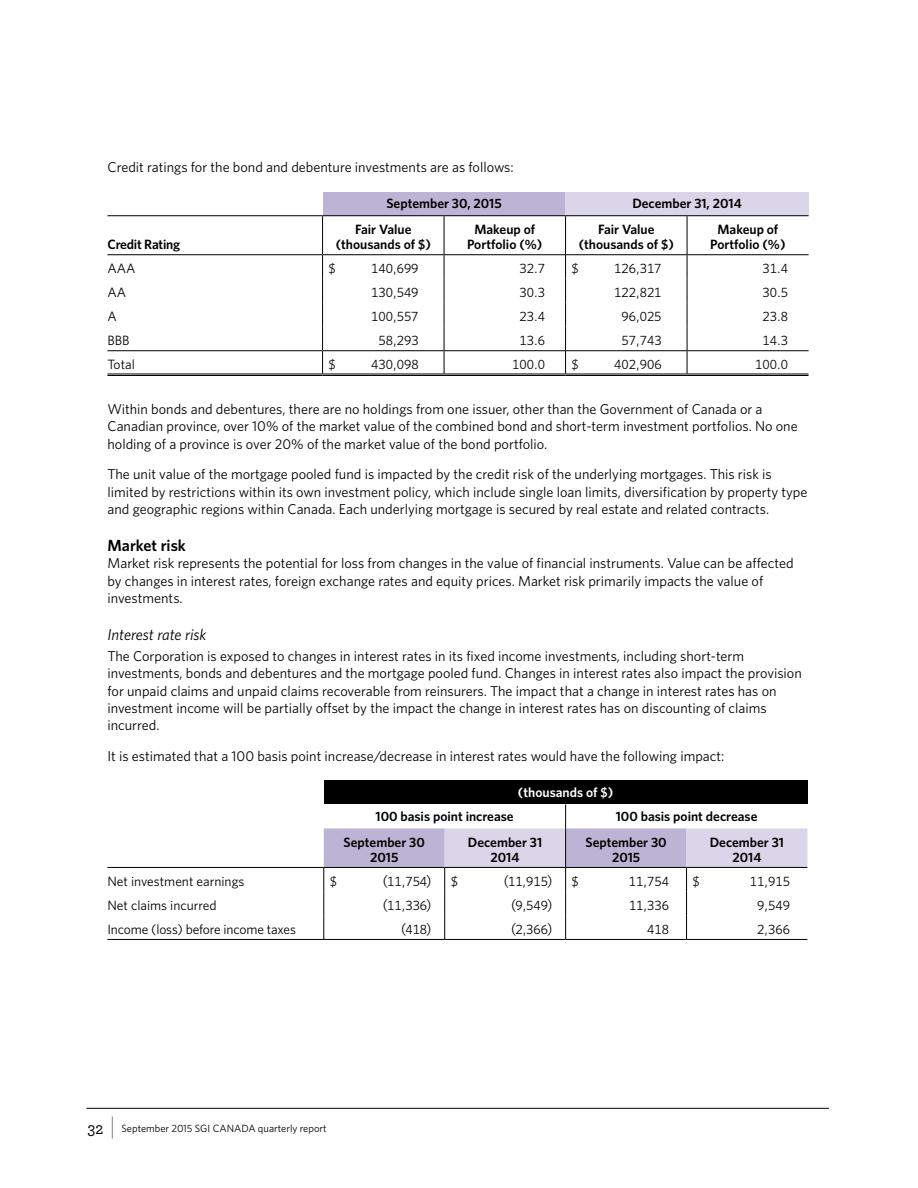
<style>
.page{position:relative;width:918px;height:1188px;background:#fff}
.page>*{position:absolute;margin:0;border:0;box-sizing:border-box;transform-origin:0 0}
.t1{font:600 16.2px "Whitney";color:#000}
.t2{font:italic 15.75px "Whitney";color:#000}
.t3{font:14.25px/17.2px "Whitney";color:#000}
.t4{font:600 13.5px/15px "Whitney";color:#000;text-align:center}
.t5{font:13.5px "Whitney Numeric";color:#000}
.t6{font:13.5px "Whitney";color:#000}
.t7{font:600 13.5px "Whitney";color:#fff}
.t8{font:10.5px "Whitney";color:#000}
.s1{font-family:"Archer";font-weight:500;font-size:17.25px}
.s2{font-size:24.3px}
</style>
<div class="page">
<hr style="left:86px;top:1108px;width:743px;height:1px;background:#000">
<div style="left:323px;top:192px;width:243px;height:24px;background:#bdb4d5"></div>
<div style="left:566px;top:192px;width:243px;height:24px;background:#dad5e8"></div>
<hr style="left:107px;top:215px;width:216px;height:1px;background:#000">
<hr style="left:323px;top:215px;width:121px;height:1px;background:#000">
<hr style="left:444px;top:215px;width:122px;height:1px;background:#000">
<hr style="left:566px;top:215px;width:121px;height:1px;background:#000">
<hr style="left:687px;top:215px;width:122px;height:1px;background:#000">
<hr style="left:107px;top:254px;width:216px;height:1px;background:#000">
<hr style="left:107px;top:374px;width:216px;height:1px;background:#000">
<hr style="left:107px;top:375px;width:216px;height:1px;background:#000">
<svg style="left:444px;top:255px;width:1px;height:119px"></svg>
<svg style="left:687px;top:255px;width:1px;height:119px"></svg>
<hr style="left:323px;top:254px;width:121px;height:1px;background:#000">
<hr style="left:444px;top:254px;width:121px;height:1px;background:#000">
<hr style="left:566px;top:254px;width:121px;height:1px;background:#000">
<hr style="left:687px;top:254px;width:122px;height:1px;background:#000">
<svg style="left:322px;top:255px;width:1px;height:119px"></svg>
<hr style="left:323px;top:374px;width:121px;height:1px;background:#000">
<hr style="left:323px;top:375px;width:121px;height:1px;background:#000">
<hr style="left:444px;top:374px;width:122px;height:1px;background:#000">
<hr style="left:444px;top:375px;width:122px;height:1px;background:#000">
<hr style="left:566px;top:374px;width:121px;height:1px;background:#000">
<hr style="left:566px;top:375px;width:121px;height:1px;background:#000">
<hr style="left:687px;top:374px;width:122px;height:1px;background:#000">
<hr style="left:687px;top:375px;width:122px;height:1px;background:#000">
<hr style="left:322px;top:216px;width:1px;height:38px;background:#000">
<hr style="left:444px;top:216px;width:1px;height:38px;background:#000">
<hr style="left:687px;top:216px;width:1px;height:38px;background:#000">
<hr style="left:107px;top:350px;width:216px;height:1px;background:#000">
<hr style="left:323px;top:350px;width:121px;height:1px;background:#000">
<hr style="left:444px;top:350px;width:121px;height:1px;background:#000">
<hr style="left:566px;top:350px;width:121px;height:1px;background:#000">
<hr style="left:687px;top:350px;width:122px;height:1px;background:#000">
<hr style="left:565px;top:216px;width:1px;height:39px;background:#000">
<svg style="left:565px;top:255px;width:1px;height:119px"></svg>
<div style="left:324px;top:780px;width:483px;height:24px;background:#000"></div>
<hr style="left:107px;top:867px;width:217px;height:1px;background:#000">
<hr style="left:107px;top:939px;width:217px;height:1px;background:#000">
<hr style="left:324px;top:939px;width:121px;height:1px;background:#000">
<hr style="left:445px;top:939px;width:121px;height:1px;background:#000">
<hr style="left:566px;top:939px;width:121px;height:1px;background:#000">
<hr style="left:687px;top:939px;width:120px;height:1px;background:#000">
<svg style="left:324px;top:804px;width:483px;height:135px"></svg>
<p class="t3" style="left:107px;top:158px;width:408px">Credit ratings for the bond and debenture investments are as follows:</p>
<p class="t4" style="left:386px;top:196px;width:117px">September 30, 2015</p>
<p class="t4" style="left:632px;top:196px;width:111px">December 31, 2014</p>
<p class="t4" style="left:107px;top:237px;width:74px">Credit Rating</p>
<p class="t4" style="left:336px;top:222px;width:97px">Fair Value (thousands of $)</p>
<p class="t4" style="left:467px;top:222px;width:77px">Makeup of<br>Portfolio (%)</p>
<p class="t4" style="left:579px;top:222px;width:97px">Fair Value (thousands of $)</p>
<p class="t4" style="left:710px;top:222px;width:77px">Makeup of<br>Portfolio (%)</p>
<p class="t6" style="left:107px;top:261px;width:29px">AAA</p>
<p class="t5" style="left:329px;top:262px;width:9px">$</p>
<p class="t5" style="left:371px;top:262px;width:49px">140,699</p>
<p class="t5" style="left:520px;top:262px;width:27px">32.7</p>
<p class="t5" style="left:572px;top:262px;width:9px">$</p>
<p class="t5" style="left:614px;top:262px;width:49px">126,317</p>
<p class="t5" style="left:763px;top:262px;width:27px">31.4</p>
<p class="t6" style="left:107px;top:285px;width:20px">AA</p>
<p class="t5" style="left:371px;top:286px;width:49px">130,549</p>
<p class="t5" style="left:520px;top:286px;width:27px">30.3</p>
<p class="t5" style="left:614px;top:286px;width:49px">122,821</p>
<p class="t5" style="left:763px;top:286px;width:27px">30.5</p>
<p class="t6" style="left:108px;top:309px;width:11px">A</p>
<p class="t5" style="left:371px;top:310px;width:49px">100,557</p>
<p class="t5" style="left:520px;top:310px;width:27px">23.4</p>
<p class="t5" style="left:622px;top:310px;width:42px">96,025</p>
<p class="t5" style="left:763px;top:310px;width:27px">23.8</p>
<p class="t6" style="left:108px;top:333px;width:24px">BBB</p>
<p class="t5" style="left:379px;top:334px;width:42px">58,293</p>
<p class="t5" style="left:520px;top:334px;width:27px">13.6</p>
<p class="t5" style="left:622px;top:334px;width:42px">57,743</p>
<p class="t5" style="left:763px;top:334px;width:27px">14.3</p>
<p class="t6" style="left:108px;top:357px;width:29px">Total</p>
<p class="t5" style="left:329px;top:358px;width:9px">$</p>
<p class="t5" style="left:371px;top:358px;width:49px">430,098</p>
<p class="t5" style="left:512px;top:358px;width:34px">100.0</p>
<p class="t5" style="left:572px;top:358px;width:9px">$</p>
<p class="t5" style="left:614px;top:358px;width:49px">402,906</p>
<p class="t5" style="left:755px;top:358px;width:34px">100.0</p>
<p class="t3" style="left:107px;top:400px;width:692px">Within bonds and debentures, there are no holdings from one issuer, other than the Government of Canada or a<br>Canadian province, over 10% of the market value of the combined bond and short-term investment portfolios. No one holding of a province is over 20% of the market value of the bond portfolio.</p>
<p class="t3" style="left:107px;top:465px;width:702px">The unit value of the mortgage pooled fund is impacted by the credit risk of the underlying mortgages. This risk is limited by restrictions within its own investment policy, which include single loan limits, diversification by property type and geographic regions within Canada. Each underlying mortgage is secured by real estate and related contracts.</p>
<p class="t1" style="left:107px;top:536px;width:80px">Market risk</p>
<p class="t3" style="left:107px;top:554px;width:688px">Market risk represents the potential for loss from changes in the value of financial instruments. Value can be affected by changes in interest rates, foreign exchange rates and equity prices. Market risk primarily impacts the value of investments.</p>
<p class="t2" style="left:107px;top:625px;width:101px">Interest rate risk</p>
<p class="t3" style="left:107px;top:647px;width:696px">The Corporation is exposed to changes in interest rates in its fixed income investments, including short-term investments, bonds and debentures and the mortgage pooled fund. Changes in interest rates also impact the provision for unpaid claims and unpaid claims recoverable from reinsurers. The impact that a change in interest rates has on investment income will be partially offset by the impact the change in interest rates has on discounting of claims incurred.</p>
<p class="t3" style="left:107px;top:747px;width:619px">It is estimated that a 100 basis point increase/decrease in interest rates would have the following impact:</p>
<p class="t7" style="left:518px;top:784px;width:97px">(thousands of $)</p>
<p class="t4" style="left:376px;top:809px;width:140px">100 basis point increase</p>
<p class="t4" style="left:616px;top:809px;width:143px">100 basis point decrease</p>
<p class="t4" style="left:344px;top:834px;width:83px">September 30<br>2015</p>
<p class="t4" style="left:468px;top:834px;width:76px">December 31<br>2014</p>
<p class="t4" style="left:586px;top:834px;width:83px">September 30<br>2015</p>
<p class="t4" style="left:710px;top:834px;width:76px">December 31<br>2014</p>
<p class="t6" style="left:107px;top:873px;width:138px">Net investment earnings</p>
<p class="t5" style="left:330px;top:875px;width:9px">$</p>
<p class="t5" style="left:384px;top:875px;width:49px">(11,754)</p>
<p class="t5" style="left:451px;top:875px;width:9px">$</p>
<p class="t5" style="left:504px;top:875px;width:49px">(11,915)</p>
<p class="t5" style="left:572px;top:875px;width:9px">$</p>
<p class="t5" style="left:629px;top:875px;width:42px">11,754</p>
<p class="t5" style="left:693px;top:875px;width:9px">$</p>
<p class="t5" style="left:750px;top:875px;width:42px">11,915</p>
<p class="t6" style="left:107px;top:897px;width:111px">Net claims incurred</p>
<p class="t5" style="left:384px;top:899px;width:49px">(11,336)</p>
<p class="t5" style="left:512px;top:899px;width:42px">(9,549)</p>
<p class="t5" style="left:629px;top:899px;width:42px">11,336</p>
<p class="t5" style="left:757px;top:899px;width:34px">9,549</p>
<p class="t6" style="left:107px;top:921px;width:190px">Income (loss) before income taxes</p>
<p class="t5" style="left:402px;top:923px;width:31px">(418)</p>
<p class="t5" style="left:512px;top:923px;width:42px">(2,366)</p>
<p class="t5" style="left:647px;top:923px;width:23px">418</p>
<p class="t5" style="left:757px;top:923px;width:34px">2,366</p>
<p class="t8" style="left:87px;top:1122px;width:241px"><span class="s1">32</span> <span class="s2">|</span> September 2015 SGI CANADA quarterly report</p>
</div>
